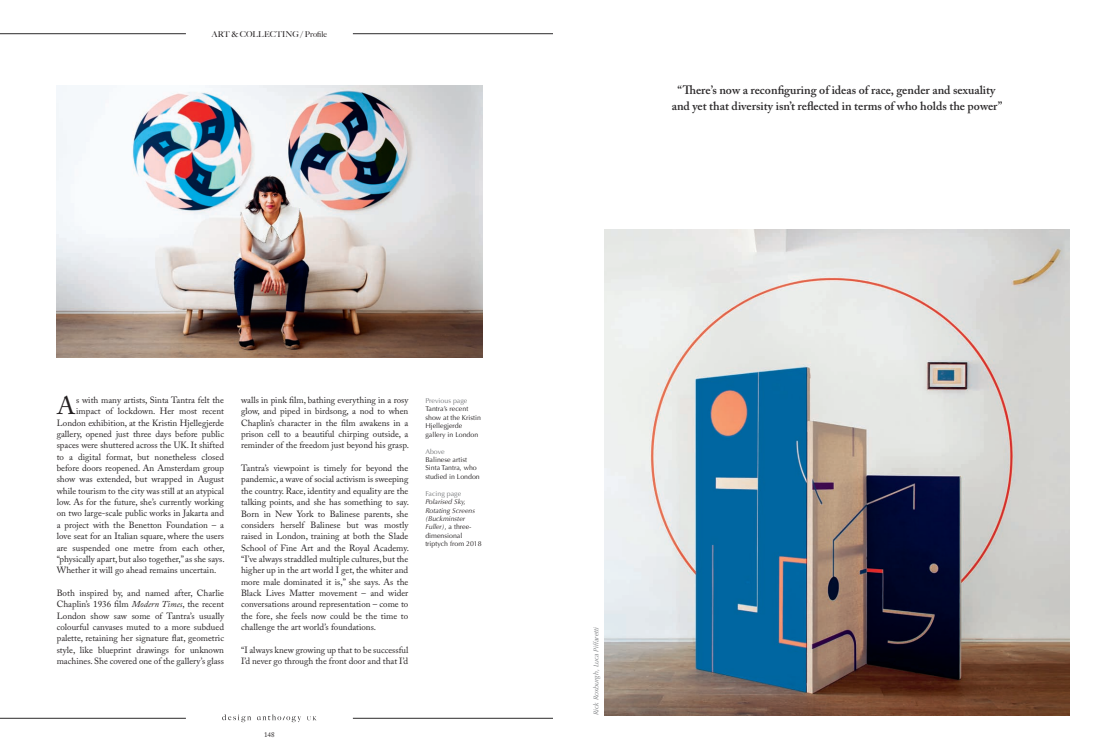
<style>
.page{position:relative;width:1106px;height:752px;background:#fff}
.page>*{position:absolute;margin:0;border:0;box-sizing:border-box;transform-origin:0 0}
.Body__First_Paragrap{font:24.9px "Adobe Caslon Pro";color:#231f20}
.Pull-quote{font:600 12px/16px "Adobe Caslon Pro";color:#2c2a2b;text-align:center}
.Body{font:9px/11.3px "Adobe Caslon Pro";color:#231f20;text-align:justify}
.Body__First_Paragrap-2{font:9px "Adobe Caslon Pro";color:#231f20}
.Page_Tag{font:500 8px "Big Caslon";letter-spacing:.01em;color:#231f20}
.Caption_Body{font:7px/8.4px "Optima";color:#231f20}
.Caption_Body-2{font:italic 7px/8.4px "Optima";color:#231f20}
.Caption_Title{font:7px "Optima";color:#76787b}
.Image_Credit{font:italic 7px "Optima";color:#76787b}
.t1{font:7px "Adobe Caslon Pro";color:#231f20}
.s1{font-style:italic}
.s2{font-style:normal}
</style>
<div class="page">
<hr style="left:0;top:717px;width:186px;height:1px;background:#2c2a2b">
<hr style="left:353px;top:717px;width:200px;height:1px;background:#2c2a2b">
<hr style="left:0;top:34px;width:186px;height:1px;background:#2c2a2b">
<hr style="left:353px;top:34px;width:200px;height:1px;background:#2c2a2b">
<svg style="left:222px;top:714px;width:79px;height:7px"></svg>
<svg style="left:307px;top:716px;width:9px;height:4px"></svg>
<img style="left:57px;top:85px;width:425px;height:272px">
<img style="left:604px;top:230px;width:465px;height:484px">
<p class="Page_Tag" style="left:212px;top:27px;width:117px">ART &amp; COLLECTING / Profile</p>
<p class="Pull-quote" style="left:671px;top:82px;width:332px">“There’s now a reconfiguring of ideas of race, gender and sexuality and yet that diversity isn’t reflected in terms of who holds the power”</p>
<p class="Body__First_Paragrap" style="left:57px;top:391px;width:20px">A</p>
<p class="Body__First_Paragrap-2" style="left:76px;top:394px;width:149px">s with many artists, Sinta Tantra felt the</p>
<p class="Body__First_Paragrap-2" style="left:76px;top:405px;width:149px">impact of lockdown. Her most recent</p>
<p class="Body__First_Paragrap-2" style="left:57px;top:417px;width:169px">London exhibition, at the Kristin Hjellegjerde</p>
<p class="Body__First_Paragrap-2" style="left:57px;top:428px;width:169px">gallery, opened just three days before public</p>
<p class="Body__First_Paragrap-2" style="left:57px;top:440px;width:169px">spaces were shuttered across the UK. It shifted</p>
<p class="Body__First_Paragrap-2" style="left:57px;top:451px;width:169px">to a digital format, but nonetheless closed</p>
<p class="Body__First_Paragrap-2" style="left:57px;top:462px;width:169px">before doors reopened. An Amsterdam group</p>
<p class="Body__First_Paragrap-2" style="left:57px;top:474px;width:169px">show was extended, but wrapped in August</p>
<p class="Body__First_Paragrap-2" style="left:57px;top:485px;width:169px">while tourism to the city was still at an atypical</p>
<p class="Body__First_Paragrap-2" style="left:57px;top:496px;width:169px">low. As for the future, she’s currently working</p>
<p class="Body__First_Paragrap-2" style="left:57px;top:508px;width:169px">on two large-scale public works in Jakarta and</p>
<p class="Body__First_Paragrap-2" style="left:57px;top:519px;width:169px">a project with the Benetton Foundation – a</p>
<p class="Body__First_Paragrap-2" style="left:57px;top:530px;width:169px">love seat for an Italian square, where the users</p>
<p class="Body__First_Paragrap-2" style="left:57px;top:542px;width:169px">are suspended one metre from each other,</p>
<p class="Body__First_Paragrap-2" style="left:57px;top:553px;width:169px">“physically apart, but also together,” as she says.</p>
<p class="Body__First_Paragrap-2" style="left:57px;top:564px;width:161px">Whether it will go ahead remains uncertain.</p>
<p class="Body" style="left:57px;top:587px;width:169px">Both inspired by, and named after, Charlie Chaplin’s 1936 film <span class="s1">Modern Times</span>, the recent London show saw some of Tantra’s usually colourful canvases muted to a more subdued palette, retaining her signature flat, geometric style, like blueprint drawings for unknown machines. She covered one of the gallery’s glass</p>
<p class="Body" style="left:241px;top:394px;width:169px">walls in pink film, bathing everything in a rosy glow, and piped in birdsong, a nod to when Chaplin’s character in the film awakens in a prison cell to a beautiful chirping outside, a reminder of the freedom just beyond his grasp.</p>
<p class="Body" style="left:241px;top:462px;width:169px">Tantra’s viewpoint is timely for beyond the pandemic, a wave of social activism is sweeping the country. Race, identity and equality are the talking points, and she has something to say.<br>Born in New York to Balinese parents, she considers herself Balinese but was mostly raised in London, training at both the Slade School of Fine Art and the Royal Academy. “I’ve always straddled multiple cultures, but the higher up in the art world I get, the whiter and more male dominated it is,” she says. As the Black Lives Matter movement – and wider conversations around representation – come to the fore, she feels now could be the time to challenge the art world’s foundations.</p>
<p class="Body" style="left:241px;top:643px;width:169px">“I always knew growing up that to be successful<br>I’d never go through the front door and that I’d</p>
<p class="Caption_Title" style="left:425px;top:396px;width:44px">Previous page</p>
<p class="Caption_Body" style="left:425px;top:404px;width:57px">Tantra’s recent show at the Kristin<br>Hjellegjerde gallery in London</p>
<p class="Caption_Title" style="left:425px;top:447px;width:21px">Above</p>
<p class="Caption_Body" style="left:425px;top:455px;width:56px">Balinese artist<br>Sinta Tantra, who studied in London</p>
<p class="Caption_Title" style="left:425px;top:489px;width:37px">Facing page</p>
<p class="Caption_Body-2" style="left:425px;top:497px;width:58px">Polarised Sky,<br>Rotating Screens (Buckminster<br>Fuller)<span class="s2">, a three&shy;dimensional triptych from 2018</span></p>
<p class="t1" style="left:264px;top:730px;width:12px">148</p>
<p class="Image_Credit" style="left:592px;top:714px;width:90px;rotate:-90deg">Rick Roxburgh, Luca Piffaretti</p>
</div>
